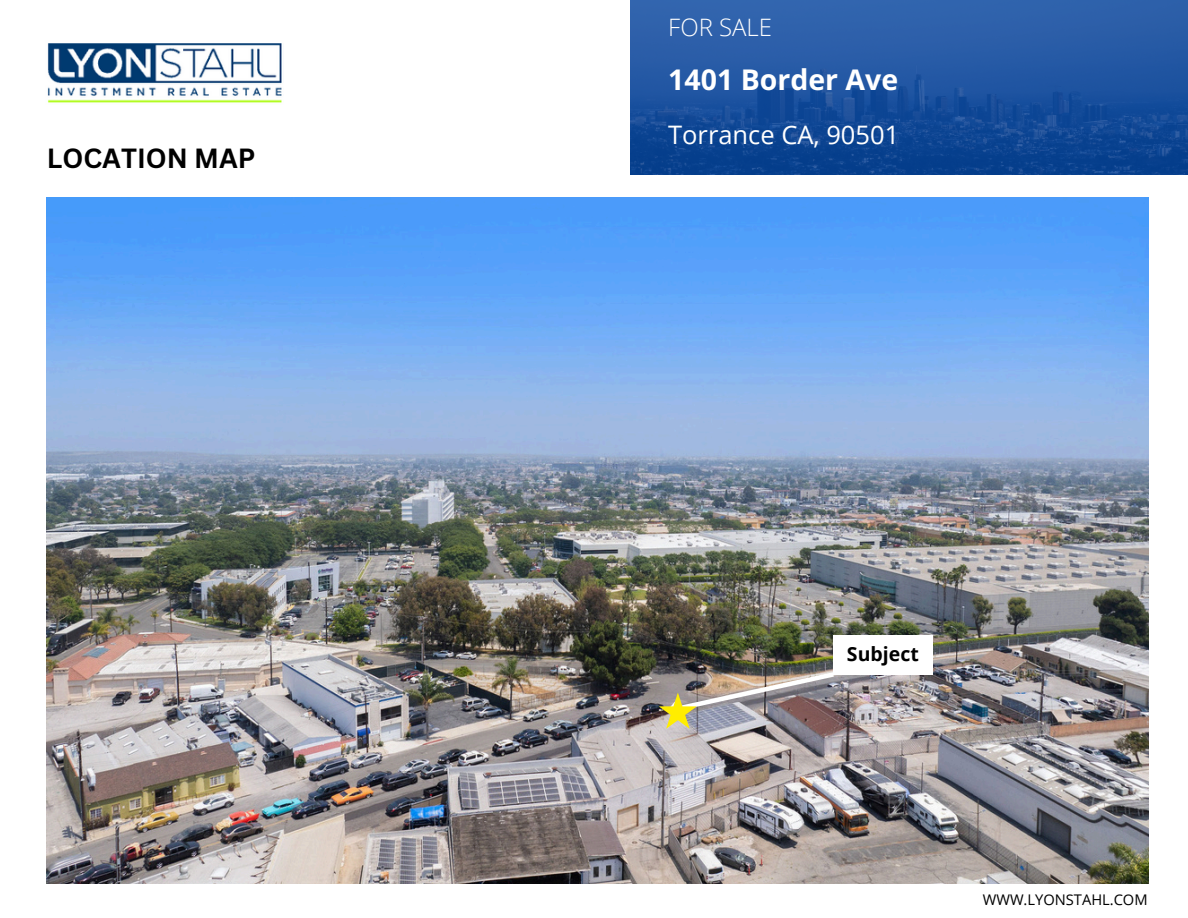
<style>
.page{position:relative;width:1188px;height:918px;background:#fff}
.page>*{position:absolute;margin:0;border:0;box-sizing:border-box;transform-origin:0 0}
.t1{font:700 28.5px "Open Sans";color:#fff}
.t2{font:700 27px "Canva Sans";color:#000}
.t3{font:25.5px "Open Sans";color:#fff}
.t4{font:300 24px "Open Sans";color:#fff}
.t5{font:700 19.5px "Open Sans";color:#000}
.t6{font:14.7px "Open Sans";color:#000}
</style>
<div class="page">
<img style="left:47px;top:43px;width:235px;height:60px">
<img style="left:47px;top:197px;width:1101px;height:687px">
<img style="left:631px;top:0;width:557px;height:175px">
<div style="left:833px;top:635px;width:99px;height:39px;background:#fff"></div>
<img style="left:659px;top:669px;width:180px;height:60px">
<h2 class="t2" style="left:47px;top:139px;width:210px">LOCATION MAP</h2>
<h4 class="t4" style="left:668px;top:10px;width:105px">FOR SALE</h4>
<p class="t1" style="left:668px;top:59px;width:232px">1401 Border Ave</p>
<h5 class="t3" style="left:668px;top:117px;width:233px">Torrance CA, 90501</h5>
<p class="t5" style="left:847px;top:640px;width:73px">Subject</p>
<h3 class="t6" style="left:983px;top:889px;width:166px">WWW.LYONSTAHL.COM</h3>
</div>
